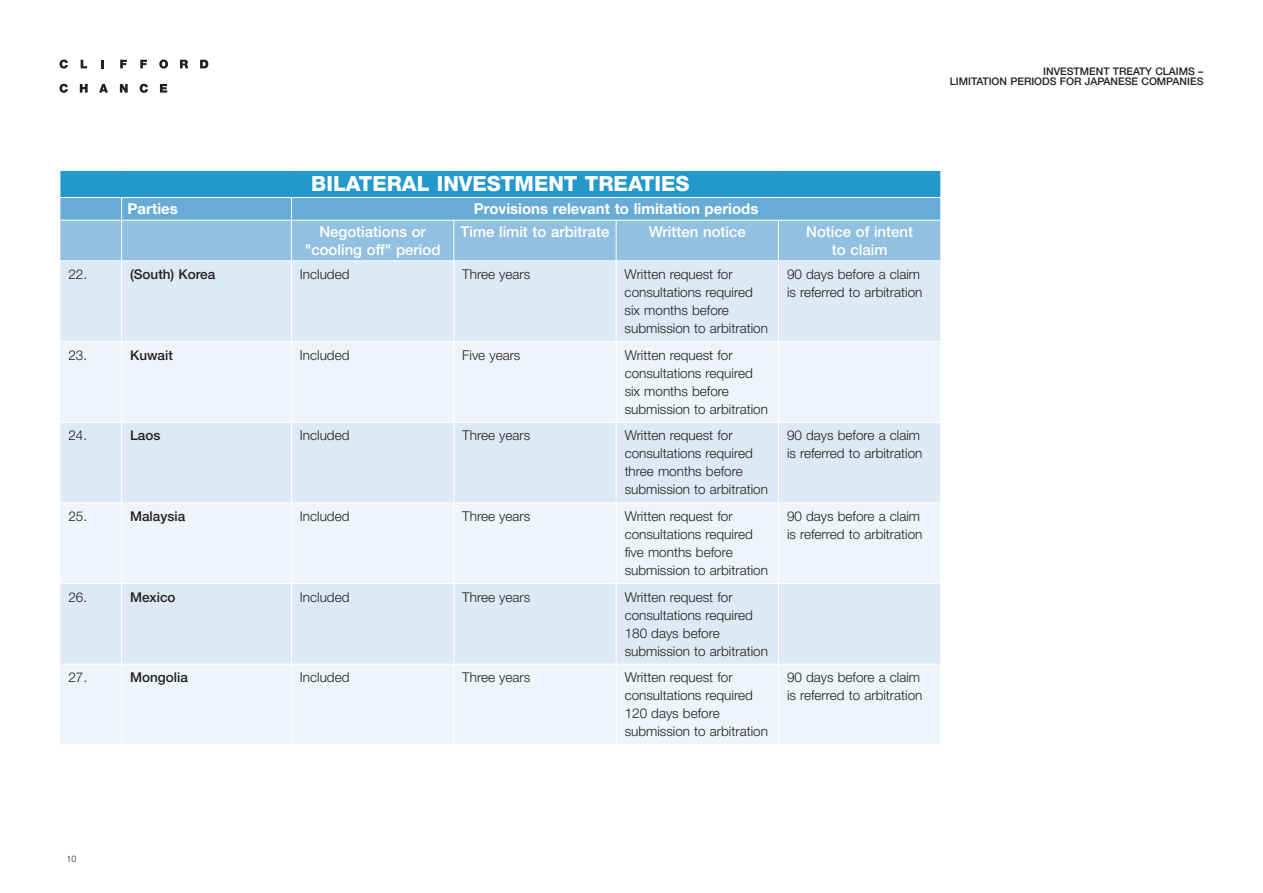
<style>
.page{position:relative;width:1263px;height:893px;background:#fff}
.page>*{position:absolute;margin:0;border:0;box-sizing:border-box;transform-origin:0 0}
._06__Heading_2_purple{font:800 21px "Helvetica Neue LT Pro";color:#fff}
._06__Heading_2_purple-2{font:500 15px/18px "Helvetica Neue LT Pro";color:#fff;text-align:center}
._06__Heading_2_purple-3{font:700 15px "Helvetica Neue LT Std";color:#fff}
._06__Heading_2_purple-4{font:300 13.5px/18px "Helvetica Neue LT Pro";color:#231f20}
._06__Heading_2_purple-5{font:500 13.5px "Helvetica Neue LT Pro";color:#231f20}
.t1{font:500 10.5px/10.5px "Helvetica Neue LT Std";color:#231f20;text-align:right}
.t2{font:300 9px "Helvetica Neue LT Std";color:#231f20}
</style>
<div class="page">
<svg style="left:60px;top:60px;width:8px;height:9px"></svg>
<svg style="left:81px;top:60px;width:6px;height:8px"></svg>
<svg style="left:102px;top:60px;width:2px;height:8px"></svg>
<svg style="left:120px;top:60px;width:7px;height:8px"></svg>
<svg style="left:140px;top:60px;width:7px;height:8px"></svg>
<svg style="left:159px;top:60px;width:9px;height:9px"></svg>
<svg style="left:180px;top:60px;width:8px;height:8px"></svg>
<svg style="left:200px;top:60px;width:8px;height:8px"></svg>
<svg style="left:60px;top:84px;width:8px;height:9px"></svg>
<svg style="left:80px;top:84px;width:8px;height:9px"></svg>
<svg style="left:99px;top:84px;width:9px;height:9px"></svg>
<svg style="left:120px;top:84px;width:8px;height:9px"></svg>
<svg style="left:140px;top:84px;width:8px;height:9px"></svg>
<svg style="left:160px;top:84px;width:7px;height:9px"></svg>
<div style="left:61px;top:261px;width:879px;height:80px;background:#dde9f5"></div>
<svg style="left:61px;top:342px;width:879px;height:402px;fill:#eff4fa"></svg>
<hr style="left:121px;top:261px;width:1px;height:80px;background:#fff">
<hr style="left:291px;top:261px;width:1px;height:80px;background:#fff">
<hr style="left:453px;top:261px;width:1px;height:80px;background:#fff">
<hr style="left:616px;top:261px;width:1px;height:80px;background:#fff">
<hr style="left:778px;top:261px;width:1px;height:80px;background:#fff">
<hr style="left:121px;top:342px;width:1px;height:80px;background:#fff">
<hr style="left:291px;top:342px;width:1px;height:80px;background:#fff">
<hr style="left:453px;top:342px;width:1px;height:80px;background:#fff">
<hr style="left:616px;top:342px;width:1px;height:80px;background:#fff">
<hr style="left:778px;top:342px;width:1px;height:80px;background:#fff">
<hr style="left:60px;top:422px;width:62px;height:1px;background:#fff">
<hr style="left:122px;top:422px;width:169px;height:1px;background:#fff">
<hr style="left:121px;top:423px;width:1px;height:79px;background:#fff">
<hr style="left:291px;top:422px;width:163px;height:1px;background:#fff">
<hr style="left:291px;top:423px;width:1px;height:79px;background:#fff">
<hr style="left:454px;top:422px;width:162px;height:1px;background:#fff">
<hr style="left:453px;top:423px;width:1px;height:79px;background:#fff">
<hr style="left:616px;top:422px;width:162px;height:1px;background:#fff">
<hr style="left:616px;top:423px;width:1px;height:79px;background:#fff">
<hr style="left:778px;top:422px;width:163px;height:1px;background:#fff">
<hr style="left:778px;top:423px;width:1px;height:79px;background:#fff">
<hr style="left:60px;top:502px;width:62px;height:1px;background:#fff">
<hr style="left:122px;top:502px;width:169px;height:1px;background:#fff">
<hr style="left:121px;top:503px;width:1px;height:80px;background:#fff">
<hr style="left:291px;top:502px;width:163px;height:1px;background:#fff">
<hr style="left:291px;top:503px;width:1px;height:80px;background:#fff">
<hr style="left:454px;top:502px;width:162px;height:1px;background:#fff">
<hr style="left:453px;top:503px;width:1px;height:80px;background:#fff">
<hr style="left:616px;top:502px;width:162px;height:1px;background:#fff">
<hr style="left:616px;top:503px;width:1px;height:80px;background:#fff">
<hr style="left:778px;top:502px;width:163px;height:1px;background:#fff">
<hr style="left:778px;top:503px;width:1px;height:80px;background:#fff">
<hr style="left:60px;top:583px;width:62px;height:1px;background:#fff">
<hr style="left:122px;top:583px;width:169px;height:1px;background:#fff">
<hr style="left:121px;top:584px;width:1px;height:80px;background:#fff">
<hr style="left:291px;top:583px;width:163px;height:1px;background:#fff">
<hr style="left:291px;top:584px;width:1px;height:80px;background:#fff">
<hr style="left:454px;top:583px;width:162px;height:1px;background:#fff">
<hr style="left:453px;top:584px;width:1px;height:80px;background:#fff">
<hr style="left:616px;top:583px;width:162px;height:1px;background:#fff">
<hr style="left:616px;top:584px;width:1px;height:80px;background:#fff">
<hr style="left:778px;top:583px;width:163px;height:1px;background:#fff">
<hr style="left:778px;top:584px;width:1px;height:80px;background:#fff">
<hr style="left:60px;top:664px;width:62px;height:1px;background:#fff">
<hr style="left:122px;top:664px;width:169px;height:1px;background:#fff">
<hr style="left:121px;top:664px;width:1px;height:80px;background:#fff">
<hr style="left:291px;top:664px;width:163px;height:1px;background:#fff">
<hr style="left:291px;top:664px;width:1px;height:80px;background:#fff">
<hr style="left:454px;top:664px;width:162px;height:1px;background:#fff">
<hr style="left:453px;top:664px;width:1px;height:80px;background:#fff">
<hr style="left:616px;top:664px;width:162px;height:1px;background:#fff">
<hr style="left:616px;top:664px;width:1px;height:80px;background:#fff">
<hr style="left:778px;top:664px;width:163px;height:1px;background:#fff">
<hr style="left:778px;top:664px;width:1px;height:80px;background:#fff">
<svg style="left:60px;top:171px;width:881px;height:89px;background:#68b0d7"></svg>
<hr style="left:60px;top:220px;width:62px;height:1px;background:#fff">
<hr style="left:60px;top:221px;width:1px;height:39px;background:#fff">
<hr style="left:122px;top:220px;width:169px;height:1px;background:#fff">
<hr style="left:291px;top:220px;width:163px;height:1px;background:#fff">
<hr style="left:454px;top:220px;width:162px;height:1px;background:#fff">
<hr style="left:453px;top:221px;width:1px;height:39px;background:#fff">
<hr style="left:616px;top:220px;width:162px;height:1px;background:#fff">
<hr style="left:616px;top:221px;width:1px;height:39px;background:#fff">
<hr style="left:778px;top:220px;width:163px;height:1px;background:#fff">
<hr style="left:778px;top:221px;width:1px;height:39px;background:#fff">
<hr style="left:940px;top:221px;width:1px;height:39px;background:#fff">
<p class="t1" style="left:950px;top:66px;width:255px">INVESTMENT TREATY CLAIMS –<br>LIMITATION PERIODS FOR JAPANESE COMPANIES</p>
<p class="_06__Heading_2_purple" style="left:311px;top:171px;width:380px">BILATERAL INVESTMENT TREATIES</p>
<p class="_06__Heading_2_purple-3" style="left:128px;top:200px;width:52px">Parties</p>
<p class="_06__Heading_2_purple-3" style="left:474px;top:200px;width:286px">Provisions relevant to limitation periods</p>
<p class="_06__Heading_2_purple-2" style="left:305px;top:222px;width:137px">Negotiations or "cooling off" period</p>
<p class="_06__Heading_2_purple-2" style="left:461px;top:222px;width:150px">Time limit to arbitrate</p>
<p class="_06__Heading_2_purple-2" style="left:649px;top:222px;width:99px">Written notice</p>
<p class="_06__Heading_2_purple-2" style="left:806px;top:222px;width:108px">Notice of intent to claim</p>
<p class="_06__Heading_2_purple-4" style="left:68px;top:265px;width:20px">22.</p>
<p class="_06__Heading_2_purple-5" style="left:130px;top:266px;width:87px">(South) Korea</p>
<p class="_06__Heading_2_purple-4" style="left:300px;top:265px;width:51px">Included</p>
<p class="_06__Heading_2_purple-4" style="left:462px;top:265px;width:69px">Three years</p>
<p class="_06__Heading_2_purple-4" style="left:625px;top:265px;width:145px">Written request for consultations required six months before submission to arbitration</p>
<p class="_06__Heading_2_purple-4" style="left:787px;top:265px;width:137px">90 days before a claim is referred to arbitration</p>
<p class="_06__Heading_2_purple-4" style="left:68px;top:346px;width:20px">23.</p>
<p class="_06__Heading_2_purple-5" style="left:130px;top:347px;width:44px">Kuwait</p>
<p class="_06__Heading_2_purple-4" style="left:300px;top:346px;width:51px">Included</p>
<p class="_06__Heading_2_purple-4" style="left:462px;top:346px;width:60px">Five years</p>
<p class="_06__Heading_2_purple-4" style="left:625px;top:346px;width:145px">Written request for consultations required six months before submission to arbitration</p>
<p class="_06__Heading_2_purple-4" style="left:68px;top:426px;width:20px">24.</p>
<p class="_06__Heading_2_purple-5" style="left:130px;top:427px;width:32px">Laos</p>
<p class="_06__Heading_2_purple-4" style="left:300px;top:426px;width:51px">Included</p>
<p class="_06__Heading_2_purple-4" style="left:462px;top:426px;width:69px">Three years</p>
<p class="_06__Heading_2_purple-4" style="left:625px;top:426px;width:145px">Written request for consultations required three months before submission to arbitration</p>
<p class="_06__Heading_2_purple-4" style="left:787px;top:426px;width:137px">90 days before a claim is referred to arbitration</p>
<p class="_06__Heading_2_purple-4" style="left:68px;top:507px;width:20px">25.</p>
<p class="_06__Heading_2_purple-5" style="left:130px;top:508px;width:57px">Malaysia</p>
<p class="_06__Heading_2_purple-4" style="left:300px;top:507px;width:51px">Included</p>
<p class="_06__Heading_2_purple-4" style="left:462px;top:507px;width:69px">Three years</p>
<p class="_06__Heading_2_purple-4" style="left:625px;top:507px;width:145px">Written request for consultations required five months before submission to arbitration</p>
<p class="_06__Heading_2_purple-4" style="left:787px;top:507px;width:137px">90 days before a claim is referred to arbitration</p>
<p class="_06__Heading_2_purple-4" style="left:68px;top:588px;width:20px">26.</p>
<p class="_06__Heading_2_purple-5" style="left:130px;top:589px;width:47px">Mexico</p>
<p class="_06__Heading_2_purple-4" style="left:300px;top:588px;width:51px">Included</p>
<p class="_06__Heading_2_purple-4" style="left:462px;top:588px;width:69px">Three years</p>
<p class="_06__Heading_2_purple-4" style="left:625px;top:588px;width:145px">Written request for consultations required<br>180 days before submission to arbitration</p>
<p class="_06__Heading_2_purple-4" style="left:68px;top:668px;width:20px">27.</p>
<p class="_06__Heading_2_purple-5" style="left:130px;top:669px;width:59px">Mongolia</p>
<p class="_06__Heading_2_purple-4" style="left:300px;top:668px;width:51px">Included</p>
<p class="_06__Heading_2_purple-4" style="left:462px;top:668px;width:69px">Three years</p>
<p class="_06__Heading_2_purple-4" style="left:625px;top:668px;width:145px">Written request for consultations required<br>120 days before submission to arbitration</p>
<p class="_06__Heading_2_purple-4" style="left:787px;top:668px;width:137px">90 days before a claim is referred to arbitration</p>
<p class="t2" style="left:67px;top:853px;width:12px">10</p>
</div>
